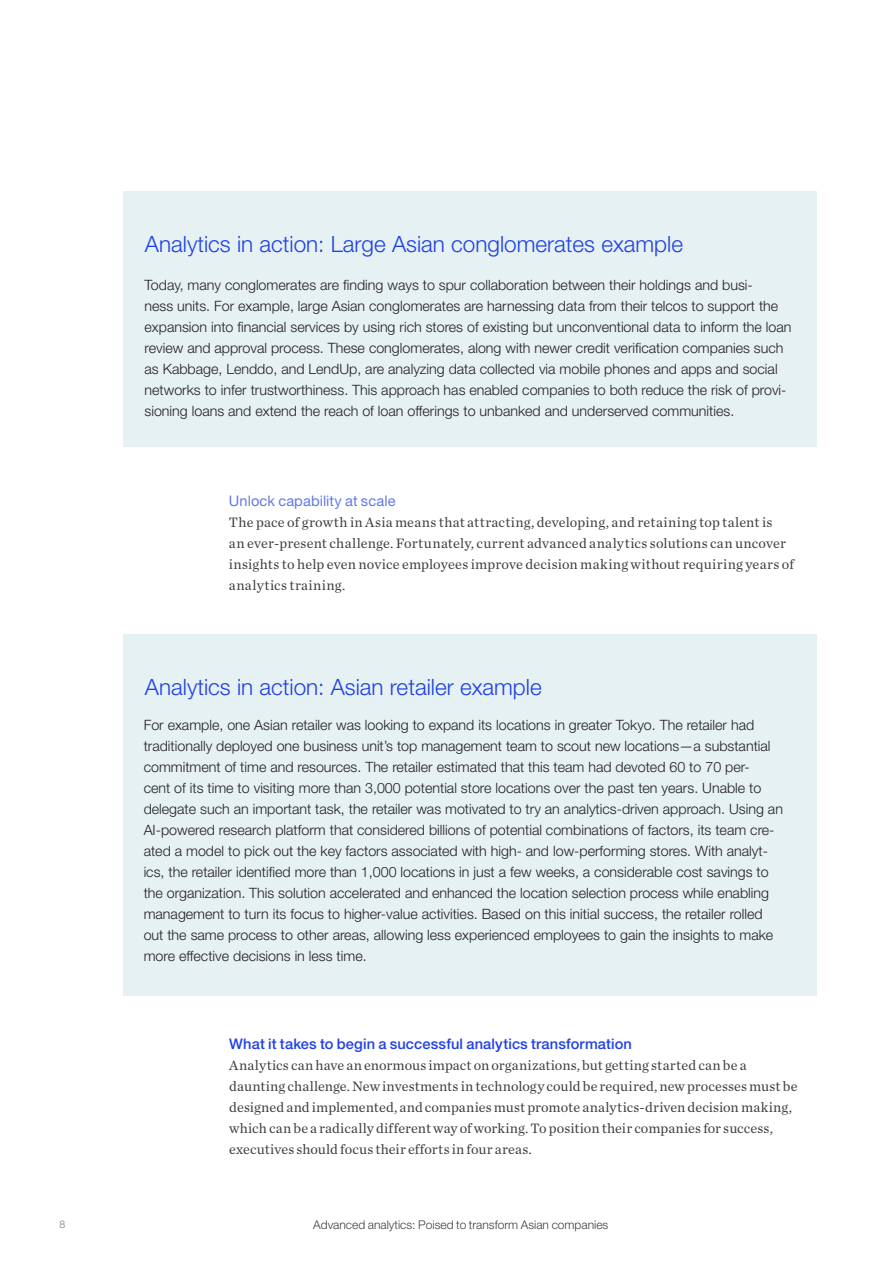
<style>
.page{position:relative;width:893px;height:1263px;background:#fff}
.page>*{position:absolute;margin:0;border:0;box-sizing:border-box;transform-origin:0 0}
.t1{font:300 22.5px "Helvetica Neue LT Std";color:#1f40e6}
.Heading___Level_1{font:500 14.7px "Helvetica Neue LT Std";letter-spacing:.01em;color:#1f40e6}
.Heading_-_Level_2{font:14.7px "Helvetica Neue LT Std";letter-spacing:.005em;color:#6279ed}
.t2{font:300 14.25px/21px "Helvetica Neue LT Std";color:#231f20}
.Body_Copy{font:14.25px/21px "Chronicle Text G1";letter-spacing:.01em;color:#3e3e3f}
.t3{font:300 12px "Helvetica Neue LT Std";color:#3e3e3f}
.t4{font:300 10.5px "Helvetica Neue LT Std";color:#7a7c7f}
</style>
<div class="page">
<div style="left:123px;top:191px;width:693px;height:255px;background:#e6f1f3"></div>
<div style="left:123px;top:634px;width:693px;height:362px;background:#e6f1f3"></div>
<p class="t1" style="left:145px;top:230px;width:540px">Analytics in action: Large Asian conglomerates example</p>
<p class="t2" style="left:145px;top:274px;width:648px">Today, many conglomerates are finding ways to spur collaboration between their holdings and busi-<br>ness units. For example, large Asian conglomerates are harnessing data from their telcos to support the expansion into financial services by using rich stores of existing but unconventional data to inform the loan review and approval process. These conglomerates, along with newer credit verification companies such as Kabbage, Lenddo, and LendUp, are analyzing data collected via mobile phones and apps and social networks to infer trustworthiness. This approach has enabled companies to both reduce the risk of provi&shy;sioning loans and extend the reach of loan offerings to unbanked and underserved communities.</p>
<h4 class="Heading_-_Level_2" style="left:229px;top:492px;width:168px">Unlock capability at scale</h4>
<p class="Body_Copy" style="left:229px;top:511px;width:566px">The pace of growth in Asia means that attracting, developing, and retaining top talent is<br>an ever-present challenge. Fortunately, current advanced analytics solutions can uncover insights to help even novice employees improve decision making without requiring years of analytics training.</p>
<p class="t1" style="left:145px;top:673px;width:398px">Analytics in action: Asian retailer example</p>
<p class="t2" style="left:144px;top:714px;width:641px">For example, one Asian retailer was looking to expand its locations in greater Tokyo. The retailer had traditionally deployed one business unit’s top management team to scout new locations—a substantial commitment of time and resources. The retailer estimated that this team had devoted 60 to 70 per-<br>cent of its time to visiting more than 3,000 potential store locations over the past ten years. Unable to delegate such an important task, the retailer was motivated to try an analytics-driven approach. Using an AI-powered research platform that considered billions of potential combinations of factors, its team cre&shy;ated a model to pick out the key factors associated with high- and low-performing stores. With analyt&shy;ics, the retailer identified more than 1,000 locations in just a few weeks, a considerable cost savings to the organization. This solution accelerated and enhanced the location selection process while enabling management to turn its focus to higher-value activities. Based on this initial success, the retailer rolled out the same process to other areas, allowing less experienced employees to gain the insights to make more effective decisions in less time.</p>
<h3 class="Heading___Level_1" style="left:229px;top:1035px;width:404px">What it takes to begin a successful analytics transformation</h3>
<p class="Body_Copy" style="left:229px;top:1054px;width:570px">Analytics can have an enormous impact on organizations, but getting started can be a daunting challenge. New investments in technology could be required, new processes must be designed and implemented, and companies must promote analytics-driven decision making, which can be a radically different way of working. To position their companies for success, executives should focus their efforts in four areas.</p>
<p class="t4" style="left:60px;top:1218px;width:7px">8</p>
<p class="t3" style="left:313px;top:1217px;width:297px">Advanced analytics: Poised to transform Asian companies</p>
</div>
